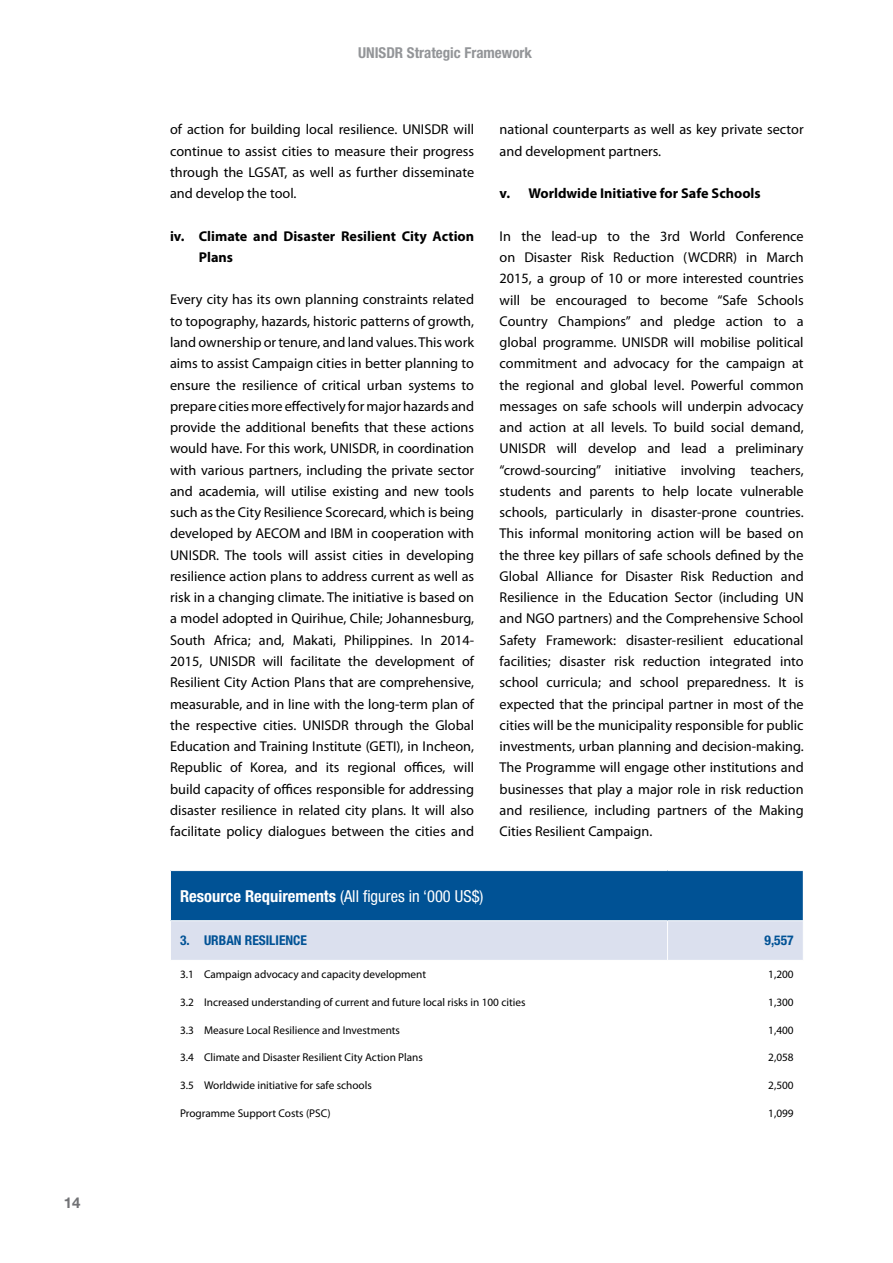
<style>
.page{position:relative;width:893px;height:1263px;background:#fff}
.page>*{position:absolute;margin:0;border:0;box-sizing:border-box;transform-origin:0 0}
.t1{font:condensed 16.5px "Helvetica Neue LT Std";color:#fff}
.t2{font:700 condensed 15px "Helvetica Neue LT Std";color:#939598}
.t3{font:700 15px "Helvetica Neue LT Std";color:#717275}
.t4{font:14.25px/21.3px "Myriad Pro";color:#000;text-align:justify}
.t5{font:700 14.25px/21.3px "Myriad Pro";color:#000}
.t6{font:700 condensed 13.5px "Helvetica Neue LT Std";color:#005295}
.t7{font:11.25px "Myriad Pro";color:#000}
.s1{font-weight:700}
</style>
<div class="page">
<div style="left:170px;top:870px;width:633px;height:51px;background:#005295"></div>
<hr style="left:170px;top:870px;width:497px;height:1px;background:#fff">
<hr style="left:170px;top:871px;width:1px;height:49px;background:#fff">
<hr style="left:667px;top:870px;width:137px;height:1px;background:#fff">
<div style="left:171px;top:921px;width:632px;height:39px;background:#dbe0ee"></div>
<hr style="left:170px;top:920px;width:497px;height:1px;background:#fff">
<hr style="left:667px;top:920px;width:137px;height:1px;background:#fff">
<p class="t3" style="left:64px;top:1193px;width:18px">14</p>
<p class="t2" style="left:358px;top:43px;width:176px">UNISDR Strategic Framework</p>
<p class="t4" style="left:170px;top:119px;width:306px">of action for building local resilience. UNISDR will continue to assist cities to measure their progress through the LGSAT, as well as further disseminate and develop the tool.</p>
<p class="t5" style="left:199px;top:225px;width:277px;text-indent:-29px">iv. Climate and Disaster Resilient City Action<br>Plans</p>
<p class="t4" style="left:170px;top:289px;width:306px">Every city has its own planning constraints related to topography, hazards, historic patterns of growth, land ownership or tenure, and land values. This work aims to assist Campaign cities in better planning to ensure the resilience of critical urban systems to prepare cities more effectively for major hazards and provide the additional benefits that these actions would have. For this work, UNISDR, in coordination with various partners, including the private sector and academia, will utilise existing and new tools such as the City Resilience Scorecard, which is being developed by AECOM and IBM in cooperation with UNISDR. The tools will assist cities in developing resilience action plans to address current as well as risk in a changing climate. The initiative is based on a model adopted in Quirihue, Chile; Johannesburg, South Africa; and, Makati, Philippines. In 2014- 2015, UNISDR will facilitate the development of Resilient City Action Plans that are comprehensive, measurable, and in line with the long-term plan of the respective cities. UNISDR through the Global Education and Training Institute (GETI), in Incheon, Republic of Korea, and its regional offices, will build capacity of offices responsible for addressing disaster resilience in related city plans. It will also facilitate policy dialogues between the cities and</p>
<p class="t4" style="left:500px;top:119px;width:305px">national counterparts as well as key private sector and development partners.</p>
<p class="t5" style="left:500px;top:182px;width:263px">v. Worldwide Initiative for Safe Schools</p>
<p class="t4" style="left:500px;top:225px;width:306px">In the lead-up to the 3rd World Conference on Disaster Risk Reduction (WCDRR) in March 2015, a group of 10 or more interested countries will be encouraged to become “Safe Schools Country Champions” and pledge action to a global programme. UNISDR will mobilise political commitment and advocacy for the campaign at the regional and global level. Powerful common messages on safe schools will underpin advocacy and action at all levels. To build social demand, UNISDR will develop and lead a preliminary “crowd-sourcing” initiative involving teachers, students and parents to help locate vulnerable schools, particularly in disaster-prone countries.<br>This informal monitoring action will be based on the three key pillars of safe schools defined by the Global Alliance for Disaster Risk Reduction and Resilience in the Education Sector (including UN and NGO partners) and the Comprehensive School Safety Framework: disaster-resilient educational facilities; disaster risk reduction integrated into school curricula; and school preparedness. It is expected that the principal partner in most of the cities will be the municipality responsible for public investments, urban planning and decision-making.<br>The Programme will engage other institutions and businesses that play a major role in risk reduction and resilience, including partners of the Making Cities Resilient Campaign.</p>
<p class="t1" style="left:180px;top:886px;width:305px"><span class="s1">Resource Requirements</span> (All figures in ‘000 US$)</p>
<p class="t6" style="left:180px;top:932px;width:103px">3. Urban Resi lience</p>
<p class="t6" style="left:765px;top:932px;width:31px">9,557</p>
<p class="t7" style="left:180px;top:968px;width:248px">3.1 Campaign advocacy and capacity development</p>
<p class="t7" style="left:768px;top:968px;width:27px">1,200</p>
<p class="t7" style="left:180px;top:995px;width:347px">3.2 Increased understanding of current and future local risks in 100 cities</p>
<p class="t7" style="left:768px;top:995px;width:27px">1,300</p>
<p class="t7" style="left:180px;top:1023px;width:222px">3.3 Measure Local Resilience and Investments</p>
<p class="t7" style="left:768px;top:1023px;width:27px">1,400</p>
<p class="t7" style="left:180px;top:1050px;width:244px">3.4 Climate and Disaster Resilient City Action Plans</p>
<p class="t7" style="left:768px;top:1050px;width:27px">2,058</p>
<p class="t7" style="left:180px;top:1078px;width:193px">3.5 Worldwide initiative for safe schools</p>
<p class="t7" style="left:768px;top:1078px;width:27px">2,500</p>
<p class="t7" style="left:180px;top:1106px;width:152px">Programme Support Costs (PSC)</p>
<p class="t7" style="left:768px;top:1106px;width:27px">1,099</p>
</div>
